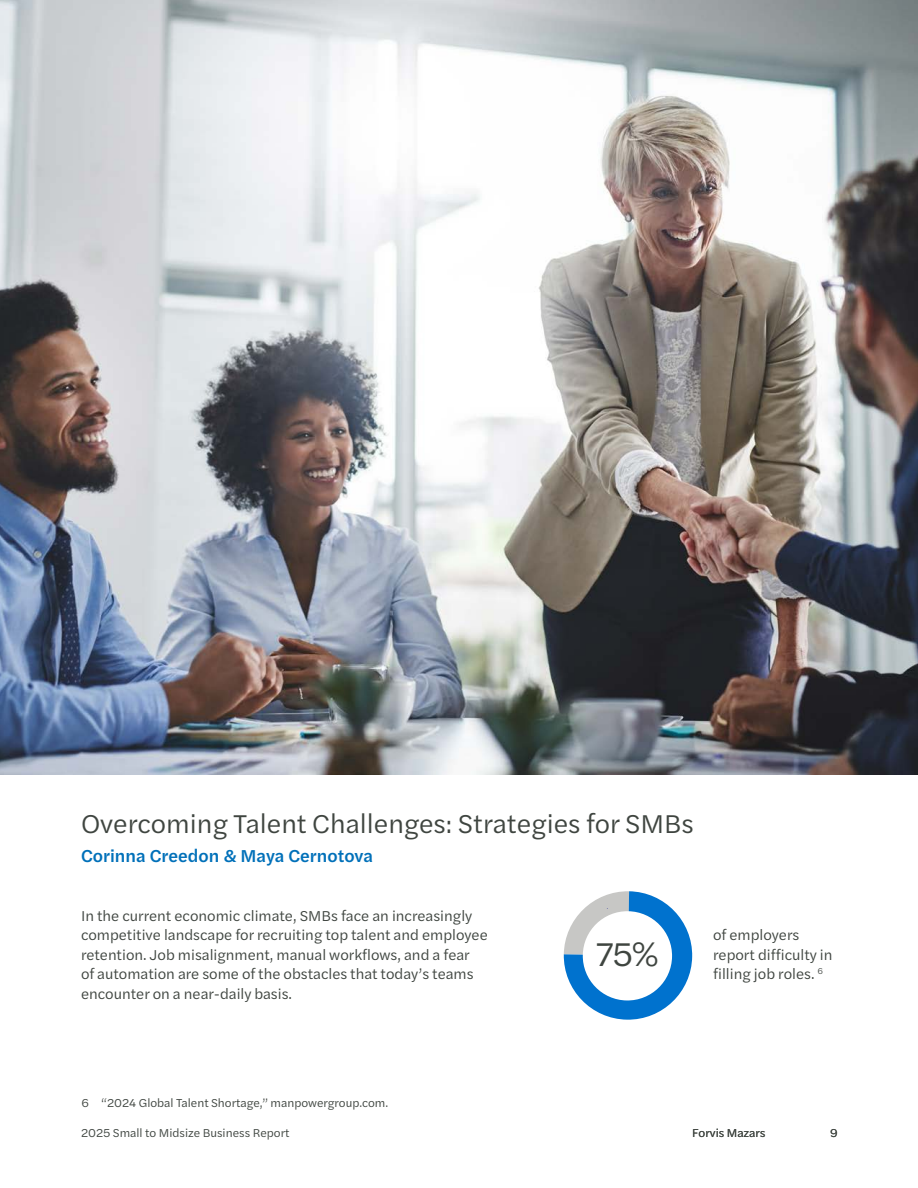
<style>
.page{position:relative;width:918px;height:1188px;background:#fff}
.page>*{position:absolute;margin:0;border:0;box-sizing:border-box;transform-origin:0 0}
.t1{font:34.5px "Halyard Text";color:#3f4540}
.t2{font:27px "Halyard Text";color:#3f4540}
.t3{font:500 18px "Halyard Text";color:#0070b9}
.t4{font:15px/19.5px "Halyard Text";color:#3f4540}
.t5{font:12px "Halyard Text";color:#3f4540}
</style>
<div class="page">
<img style="left:0;top:0;width:918px;height:774px">
<svg style="left:563px;top:891px;width:130px;height:129px"></svg>
<div style="left:582px;top:911px;width:90px;height:90px;background:#fff;border-radius:50%"></div>
<h2 class="t2" style="left:81px;top:805px;width:615px">Overcoming Talent Challenges: Strategies for SMBs</h2>
<p class="t3" style="left:81px;top:843px;width:293px">Corinna Creedon &amp; Maya Cernotova</p>
<p class="t4" style="left:81px;top:905px;width:408px">In the current economic climate, SMBs face an increasingly competitive landscape for recruiting top talent and employee retention. Job misalignment, manual workflows, and a fear<br>of automation are some of the obstacles that today’s teams encounter on a near-daily basis.</p>
<h1 class="t1" style="left:596px;top:929px;width:65px">75%</h1>
<p class="t4" style="left:713px;top:924px;width:121px">of employers report difficulty in filling job roles. <sup>6</sup></p>
<p class="t5" style="left:82px;top:1094px;width:308px">6 “2024 Global Talent Shortage,” manpowergroup.com.</p>
<p class="t5" style="left:81px;top:1124px;width:210px">2025 Small to Midsize Business Report</p>
<p class="t5" style="left:692px;top:1124px;width:75px">Forvis Mazars</p>
<p class="t5" style="left:830px;top:1124px;width:9px">9</p>
</div>
